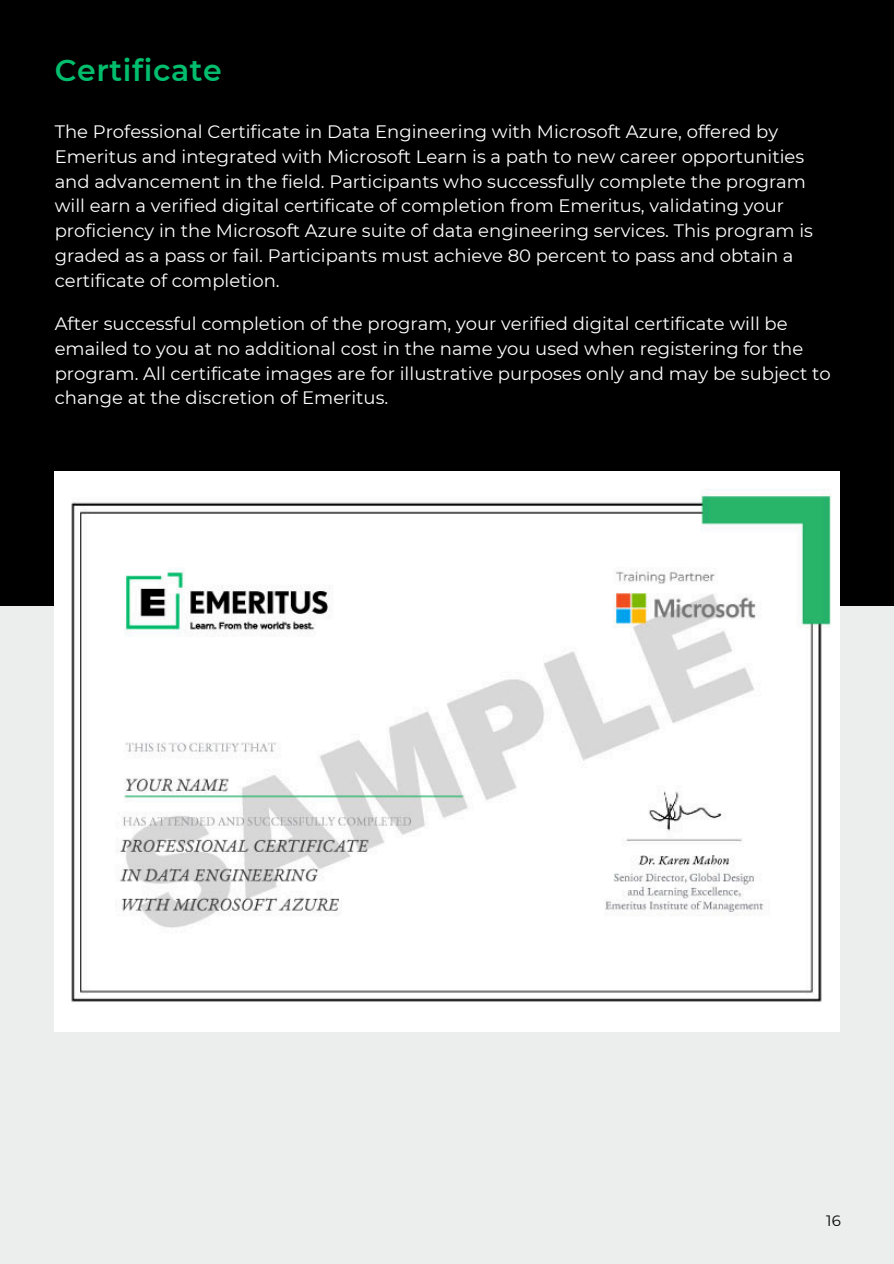
<style>
.page{position:relative;width:894px;height:1264px;background:#fff}
.page>*{position:absolute;margin:0;border:0;box-sizing:border-box;transform-origin:0 0}
.t1{font:600 30px "Montserrat";letter-spacing:.02em;color:#00be6d}
.t2{font:18px/24.8px "Montserrat";color:#fff}
.t3{font:15px "Montserrat";color:#000}
</style>
<div class="page">
<div style="left:0;top:0;width:893px;height:1263px;background:#eceded"></div>
<div style="left:0;top:0;width:893px;height:605px;background:#000"></div>
<img style="left:55px;top:472px;width:784px;height:559px">
<p class="t1" style="left:55px;top:52px;width:169px">Certificate</p>
<p class="t2" style="left:55px;top:119px;width:759px">The Professional Certificate in Data Engineering with Microsoft Azure, offered by Emeritus and integrated with Microsoft Learn is a path to new career opportunities and advancement in the field. Participants who successfully complete the program will earn a verified digital certificate of completion from Emeritus, validating your proficiency in the Microsoft Azure suite of data engineering services. This program is graded as a pass or fail. Participants must achieve 80 percent to pass and obtain a certificate of completion.</p>
<p class="t2" style="left:55px;top:311px;width:777px">After successful completion of the program, your verified digital certificate will be emailed to you at no additional cost in the name you used when registering for the program. All certificate images are for illustrative purposes only and may be subject to change at the discretion of Emeritus.</p>
<p class="t3" style="left:826px;top:1211px;width:16px">16</p>
</div>
